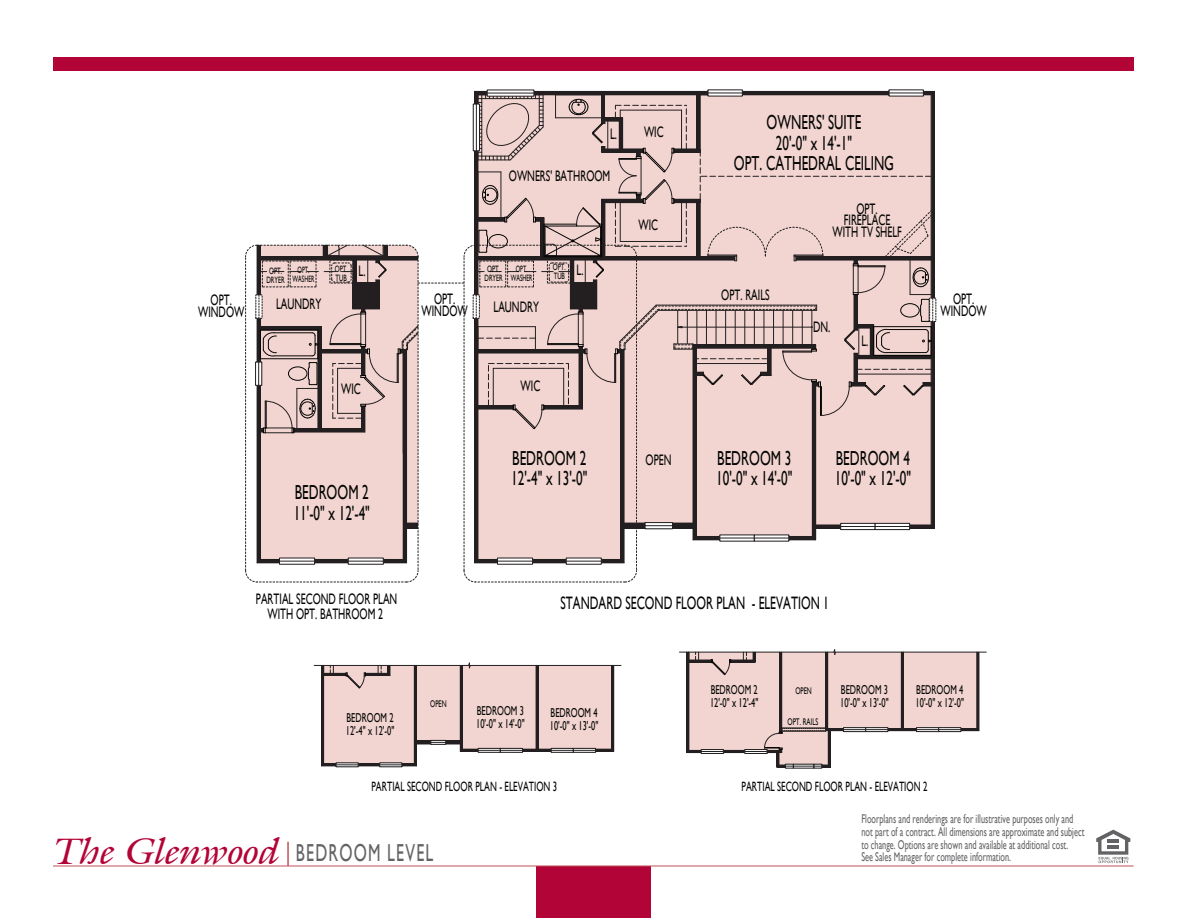
<style>
.page{position:relative;width:1188px;height:918px;background:#fff}
.page>*{position:absolute;margin:0;border:0;box-sizing:border-box;transform-origin:0 0}
.t1{font:24.6px "Gill Sans";letter-spacing:.075em;color:#636366;scale:.65 1}
.t2{font:20.25px/20.2px "Gill Sans";color:#040503;scale:.65 1}
.t3{font:18px "Gill Sans";color:#040503;scale:.65 1}
.t4{font:15.15px/11.9px "Gill Sans";color:#040503;text-align:center;scale:.65 1}
.t5{font:13.5px "Gill Sans";color:#040503;scale:.65 1}
.t6{font:12.9px/12.9px "Gill Sans";color:#040503;scale:.65 1}
.t7{font:12.75px/12.8px "Gill Sans";color:#636366;scale:.65 1}
.t8{font:9.6px "Gill Sans";color:#040503;scale:.65 1}
.t9{font:9.3px/9.3px "Gill Sans";color:#040503;scale:.65 1}
.t10{font:9.3px/9.3px "Gill Sans";color:#040503;text-align:center;scale:.59 1}
.s1{font-family:"Galliard IT Cby BT";font-style:italic;font-size:36.75px;color:#b30437}
</style>
<div class="page">
<svg style="left:1096px;top:830px;width:34px;height:33px"></svg>
<hr style="left:287px;top:842px;width:2px;height:24px;background:#c35258">
<div style="left:53px;top:57px;width:1080px;height:14px;background:#b30437"></div>
<div style="left:536px;top:866px;width:115px;height:52px;background:#b30437"></div>
<hr style="left:53px;top:866px;width:1081px;height:1px;background:#c35258">
<div style="left:323px;top:665px;width:93px;height:99px;background:#f2d5d1"></div>
<div style="left:406px;top:665px;width:59px;height:77px;background:#f2d5d1"></div>
<div style="left:462px;top:665px;width:151px;height:85px;background:#f2d5d1"></div>
<hr style="left:416px;top:665px;width:1px;height:76px;background:#231f20">
<hr style="left:611px;top:665px;width:1px;height:84px;background:#231f20">
<hr style="left:538px;top:665px;width:1px;height:84px;background:#231f20">
<hr style="left:321px;top:665px;width:1px;height:101px;background:#231f20">
<hr style="left:462px;top:665px;width:1px;height:84px;background:#231f20">
<hr style="left:314px;top:665px;width:155px;height:1px;background:#231f20">
<hr style="left:470px;top:665px;width:151px;height:1px;background:#231f20">
<hr style="left:322px;top:665px;width:2px;height:101px;background:#231f20">
<hr style="left:414px;top:665px;width:2px;height:101px;background:#231f20">
<hr style="left:460px;top:665px;width:2px;height:86px;background:#231f20">
<hr style="left:536px;top:665px;width:2px;height:86px;background:#231f20">
<hr style="left:612px;top:665px;width:2px;height:86px;background:#231f20">
<svg style="left:324px;top:666px;width:67px;height:22px"></svg>
<svg style="left:321px;top:740px;width:293px;height:27px"></svg>
<div style="left:688px;top:652px;width:93px;height:99px;background:#f2d5d1"></div>
<div style="left:771px;top:652px;width:58px;height:100px;background:#f2d5d1"></div>
<div style="left:827px;top:652px;width:151px;height:77px;background:#f2d5d1"></div>
<hr style="left:779px;top:652px;width:1px;height:80px;background:#231f20">
<hr style="left:689px;top:662px;width:1px;height:88px;background:#231f20">
<hr style="left:825px;top:652px;width:1px;height:79px;background:#231f20">
<hr style="left:979px;top:652px;width:1px;height:79px;background:#231f20">
<hr style="left:903px;top:652px;width:1px;height:77px;background:#231f20">
<hr style="left:679px;top:652px;width:155px;height:1px;background:#231f20">
<svg style="left:833px;top:649px;width:3px;height:6px"></svg>
<hr style="left:836px;top:652px;width:150px;height:1px;background:#231f20">
<hr style="left:687px;top:652px;width:2px;height:101px;background:#231f20">
<hr style="left:780px;top:652px;width:2px;height:80px;background:#231f20">
<hr style="left:826px;top:652px;width:2px;height:79px;background:#231f20">
<hr style="left:901px;top:652px;width:2px;height:78px;background:#231f20">
<hr style="left:977px;top:652px;width:2px;height:79px;background:#231f20">
<svg style="left:689px;top:652px;width:67px;height:23px"></svg>
<svg style="left:687px;top:728px;width:292px;height:40px"></svg>
<svg style="left:245px;top:90px;width:691px;height:493px"></svg>
<svg style="left:720px;top:535px;width:34px;height:6px"></svg>
<hr style="left:720px;top:538px;width:34px;height:1px;background:#231f20">
<svg style="left:754px;top:535px;width:35px;height:6px"></svg>
<hr style="left:754px;top:538px;width:35px;height:1px;background:#231f20">
<div style="left:840px;top:523px;width:35px;height:7px;background:#fff;border:1px solid #231f20"></div>
<hr style="left:841px;top:526px;width:34px;height:1px;background:#231f20">
<div style="left:875px;top:523px;width:35px;height:7px;background:#fff;border:1px solid #231f20"></div>
<hr style="left:875px;top:526px;width:35px;height:1px;background:#231f20">
<svg style="left:473px;top:104px;width:7px;height:47px"></svg>
<hr style="left:476px;top:104px;width:1px;height:47px;background:#231f20">
<p class="t4" style="left:198px;top:295px;width:73px">OPT.<br>WINDOW</p>
<p class="t4" style="left:610px;top:129px;width:12px">L.</p>
<p class="t4" style="left:509px;top:170px;width:158px">OWNERS' BATHROOM</p>
<p class="t9" style="left:553px;top:262px;width:21px">OPT.<br>TUB</p>
<p class="t9" style="left:266px;top:266px;width:30px">OPT.<br>DRYER</p>
<p class="t4" style="left:577px;top:264px;width:12px">L.</p>
<p class="t9" style="left:335px;top:264px;width:21px">OPT.<br>TUB</p>
<p class="t10" style="left:511px;top:264px;width:39px">OPT.<br>WASHER</p>
<p class="t9" style="left:485px;top:265px;width:30px">OPT.<br>DRYER</p>
<p class="t4" style="left:359px;top:266px;width:12px">L.</p>
<p class="t10" style="left:293px;top:266px;width:39px">OPT.<br>WASHER</p>
<p class="t4" style="left:276px;top:298px;width:72px">LAUNDRY</p>
<p class="t4" style="left:422px;top:293px;width:73px">OPT.<br>WINDOW</p>
<p class="t4" style="left:494px;top:302px;width:72px">LAUNDRY</p>
<p class="t4" style="left:644px;top:126px;width:32px">WIC</p>
<p class="t4" style="left:639px;top:219px;width:32px">WIC</p>
<p class="t4" style="left:341px;top:384px;width:32px">WIC</p>
<p class="t4" style="left:521px;top:380px;width:32px">WIC</p>
<p class="t2" style="left:294px;top:483px;width:119px">BEDROOM 2<br>11'-0" x 12'-4"</p>
<p class="t2" style="left:512px;top:448px;width:116px">BEDROOM 2</p>
<p class="t4" style="left:646px;top:454px;width:41px">OPEN</p>
<p class="t2" style="left:511px;top:468px;width:119px">12'-4" x 13'-0"</p>
<p class="t2" style="left:734px;top:113px;width:248px;text-align:center">OWNERS' SUITE<br>20'-0" x 14'-1"<br>OPT. CATHEDRAL CEILING</p>
<p class="t4" style="left:721px;top:289px;width:76px">OPT. RAILS</p>
<p class="t4" style="left:832px;top:203px;width:108px">OPT.<br>FIREPLACE<br>WITH TV SHELF</p>
<p class="t4" style="left:813px;top:321px;width:28px">DN.</p>
<p class="t4" style="left:861px;top:336px;width:12px">L.</p>
<p class="t4" style="left:941px;top:294px;width:73px">OPT.<br>WINDOW</p>
<p class="t2" style="left:716px;top:448px;width:119px">BEDROOM 3<br>10'-0" x 14'-0"</p>
<p class="t2" style="left:835px;top:448px;width:119px">BEDROOM 4<br>10'-0" x 12'-0"</p>
<p class="t4" style="left:256px;top:592px;width:219px;line-height:15.1px">PARTIAL SECOND FLOOR PLAN<br>WITH OPT. BATHROOM 2</p>
<p class="t3" style="left:560px;top:593px;width:415px">STANDARD SECOND FLOOR PLAN - ELEVATION 1</p>
<p class="t8" style="left:430px;top:698px;width:27px">OPEN</p>
<p class="t6" style="left:346px;top:712px;width:76px">BEDROOM 2<br>12'-4" x 12'-0"</p>
<p class="t6" style="left:476px;top:705px;width:76px">BEDROOM 3<br>10'-0" x 14'-0"</p>
<p class="t6" style="left:550px;top:707px;width:76px">BEDROOM 4<br>10'-0" x 13'-0"</p>
<p class="t6" style="left:711px;top:683px;width:74px">BEDROOM 2</p>
<p class="t8" style="left:795px;top:685px;width:27px">OPEN</p>
<p class="t6" style="left:710px;top:696px;width:76px">12'-0" x 12'-4"</p>
<p class="t8" style="left:788px;top:716px;width:49px">OPT. RAILS</p>
<p class="t6" style="left:840px;top:683px;width:76px">BEDROOM 3<br>10'-0" x 13'-0"</p>
<p class="t6" style="left:916px;top:683px;width:76px">BEDROOM 4<br>10'-0" x 12'-0"</p>
<p class="t5" style="left:371px;top:778px;width:287px">PARTIAL SECOND FLOOR PLAN - ELEVATION 3</p>
<p class="t5" style="left:742px;top:778px;width:287px">PARTIAL SECOND FLOOR PLAN - ELEVATION 2</p>
<p class="t1" style="left:54px;top:839px;width:585px"><span class="s1">The Glenwood</span> BEDROOM LEVEL</p>
<p class="t7" style="left:861px;top:813px;width:345px">Floorplans and renderings are for illustrative purposes only and not part of a contract. All dimensions are approximate and subject to change. Options are shown and available at additional cost.</p>
<p class="t7" style="left:861px;top:851px;width:232px">See Sales Manager for complete information.</p>
</div>
